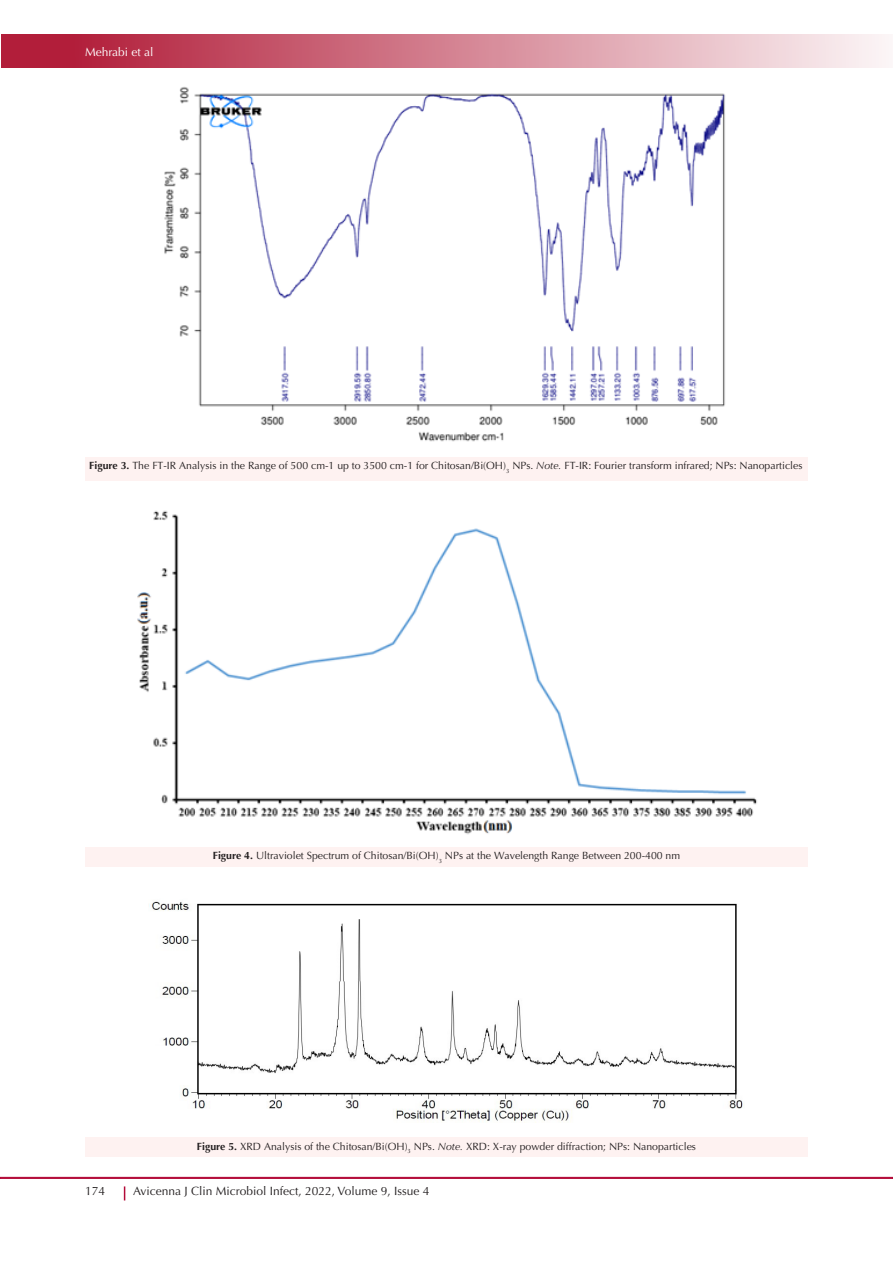
<style>
.page{position:relative;width:893px;height:1263px;background:#fff}
.page>*{position:absolute;margin:0;border:0;box-sizing:border-box;transform-origin:0 0}
.t1{font:12px "Optima LT Std";color:#231f20}
.t2{font:12px "Optima LT Std";color:#fff}
.t3{font:10.5px "Optima LT Std";color:#231f20}
.s1{font-weight:700}
.s2{font-style:italic}
</style>
<div class="page">
<hr style="left:0;top:1177px;width:893px;height:2px;background:#b30a38">
<div style="left:1px;top:35px;width:892px;height:33px;background:linear-gradient(to right,#ac0e2c,#fbf4f6)"></div>
<svg style="left:124px;top:1186px;width:1px;height:14px"></svg>
<div style="left:85px;top:457px;width:723px;height:24px;background:#fef2f1"></div>
<div style="left:85px;top:847px;width:723px;height:20px;background:#fef2f1"></div>
<div style="left:85px;top:1137px;width:723px;height:20px;background:#fef2f1"></div>
<img style="left:164px;top:86px;width:561px;height:356px">
<img style="left:137px;top:510px;width:620px;height:324px">
<img style="left:149px;top:901px;width:594px;height:222px">
<p class="t2" style="left:85px;top:45px;width:70px">Mehrabi et al</p>
<p class="t3" style="left:89px;top:459px;width:715px"><span class="s1">Figure 3.</span> The FT-IR Analysis in the Range of 500 cm-1 up to 3500 cm-1 for Chitosan/Bi(OH)<sub>3</sub> NPs. <span class="s2">Note.</span> FT-IR: Fourier transform infrared; NPs: Nanoparticles</p>
<p class="t3" style="left:213px;top:850px;width:469px"><span class="s1">Figure 4.</span> Ultraviolet Spectrum of Chitosan/Bi(OH)<sub>3</sub> NPs at the Wavelength Range Between 200-400 nm</p>
<p class="t3" style="left:197px;top:1140px;width:501px"><span class="s1">Figure 5.</span> XRD Analysis of the Chitosan/Bi(OH)<sub>3</sub> NPs. <span class="s2">Note.</span> XRD: X-ray powder diffraction; NPs: Nanoparticles</p>
<p class="t1" style="left:85px;top:1184px;width:22px">174</p>
<p class="t1" style="left:133px;top:1184px;width:298px">Avicenna J Clin Microbiol Infect, 2022, Volume 9, Issue 4</p>
</div>
